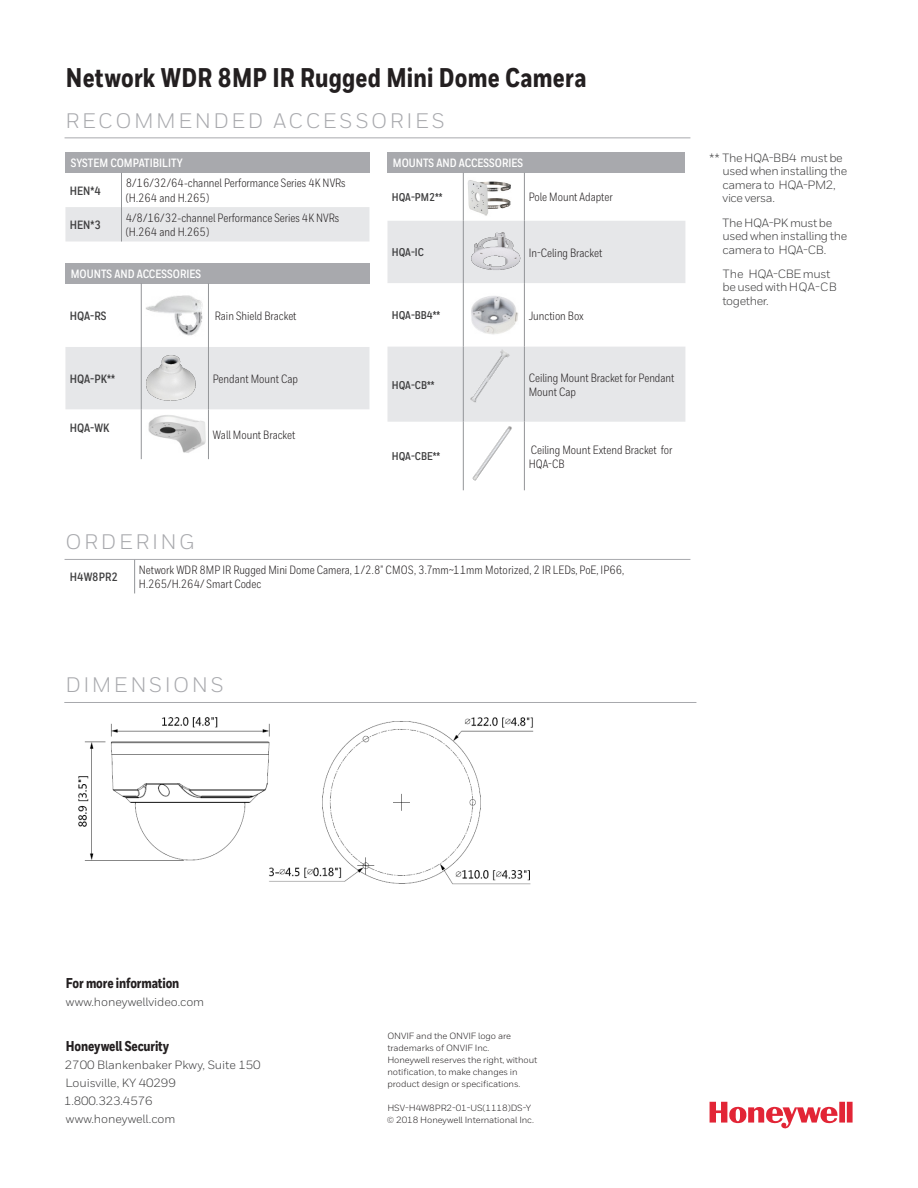
<style>
.page{position:relative;width:918px;height:1188px;background:#fff}
.page>*{position:absolute;margin:0;border:0;box-sizing:border-box;transform-origin:0 0}
.Datasheet__Specifica{font:800 27px "Honeywell Cond";letter-spacing:.01em;color:#231f20}
.Datasheet__Sidebar_H{font:21px "Honeywell Sans";letter-spacing:.12em;color:#a8a9ad}
.Cover__Address_Block{font:800 14.25px "Honeywell Cond";letter-spacing:-.01em;color:#231f20}
.Table__Body{font:12px/14.2px "Honeywell Cond";color:#231f20}
.Datasheet__Specifica-2{font:12px/13.5px "Honeywell Sans";letter-spacing:-.035em;color:#3e3e3f}
.Cover__Address_Block-2{font:12px "Honeywell Sans";letter-spacing:-.01em;color:#3e3e3f}
.Table__Header__All_C{font:700 12px "Honeywell Cond";color:#fff}
.Table__Body__Bold__A{font:700 12px "Honeywell Cond";color:#3e3e3f}
.Table__Body__Bold__A-2{font:700 11.25px "Honeywell Cond";color:#3e3e3f}
.Cover__Copyright{font:9px/12px "Honeywell Sans";letter-spacing:-.01em;color:#231f20}
</style>
<div class="page">
<svg style="left:710px;top:1102px;width:143px;height:27px"></svg>
<hr style="left:64px;top:702px;width:632px;height:1px;background:#a8a9ad">
<img style="left:78px;top:717px;width:456px;height:168px">
<hr style="left:134px;top:559px;width:1px;height:34px;background:#939598">
<hr style="left:65px;top:559px;width:625px;height:1px;background:#a8a9ad">
<div style="left:65px;top:153px;width:304px;height:20px;background:#a8a9ad"></div>
<div style="left:65px;top:207px;width:304px;height:35px;background:#e6e7e9"></div>
<hr style="left:121px;top:173px;width:1px;height:34px;background:#939598">
<hr style="left:121px;top:207px;width:1px;height:35px;background:#939598">
<div style="left:387px;top:153px;width:298px;height:20px;background:#a8a9ad"></div>
<svg style="left:387px;top:221px;width:298px;height:201px;fill:#e6e7e9"></svg>
<hr style="left:463px;top:173px;width:1px;height:48px;background:#939598">
<hr style="left:524px;top:173px;width:1px;height:48px;background:#939598">
<hr style="left:463px;top:221px;width:1px;height:62px;background:#939598">
<hr style="left:524px;top:221px;width:1px;height:62px;background:#939598">
<hr style="left:463px;top:283px;width:1px;height:64px;background:#939598">
<hr style="left:524px;top:283px;width:1px;height:64px;background:#939598">
<hr style="left:463px;top:347px;width:1px;height:75px;background:#939598">
<hr style="left:524px;top:347px;width:1px;height:75px;background:#939598">
<hr style="left:463px;top:422px;width:1px;height:68px;background:#939598">
<hr style="left:524px;top:422px;width:1px;height:68px;background:#939598">
<img style="left:468px;top:180px;width:43px;height:36px">
<img style="left:468px;top:226px;width:58px;height:52px">
<img style="left:471px;top:294px;width:47px;height:41px">
<hr style="left:65px;top:137px;width:625px;height:1px;background:#a8a9ad">
<div style="left:65px;top:263px;width:304px;height:20px;background:#a8a9ad"></div>
<div style="left:65px;top:347px;width:304px;height:62px;background:#e6e7e9"></div>
<hr style="left:141px;top:283px;width:1px;height:64px;background:#939598">
<hr style="left:208px;top:283px;width:1px;height:64px;background:#939598">
<hr style="left:141px;top:347px;width:1px;height:62px;background:#939598">
<hr style="left:208px;top:347px;width:1px;height:62px;background:#939598">
<hr style="left:141px;top:409px;width:1px;height:50px;background:#939598">
<hr style="left:208px;top:409px;width:1px;height:50px;background:#939598">
<img style="left:146px;top:295px;width:57px;height:41px">
<img style="left:146px;top:352px;width:50px;height:52px">
<img style="left:148px;top:415px;width:58px;height:38px">
<img style="left:472px;top:426px;width:40px;height:55px">
<img style="left:465px;top:346px;width:48px;height:62px">
<p class="Datasheet__Specifica" style="left:66px;top:61px;width:522px">Network WDR 8MP IR Rugged Mini Dome Camera</p>
<p class="Datasheet__Sidebar_H" style="left:66px;top:108px;width:380px">RECOMMENDED ACCESSORIES</p>
<p class="Table__Header__All_C" style="left:71px;top:156px;width:114px">SYSTEM COMPATIBILITY</p>
<p class="Table__Body__Bold__A" style="left:70px;top:183px;width:33px">HEN*4</p>
<p class="Table__Body" style="left:126px;top:176px;width:221px">8/16/32/64-channel Performance Series 4K NVRs (H.264 and H.265)</p>
<p class="Table__Body__Bold__A" style="left:70px;top:218px;width:33px">HEN*3</p>
<p class="Table__Body" style="left:126px;top:211px;width:215px">4/8/16/32-channel Performance Series 4K NVRs (H.264 and H.265)</p>
<p class="Table__Header__All_C" style="left:71px;top:266px;width:132px">MOUNTS AND ACCESSORIES</p>
<p class="Table__Body__Bold__A" style="left:70px;top:308px;width:38px">HQA-RS</p>
<p class="Table__Body" style="left:215px;top:309px;width:83px">Rain Shield Bracket</p>
<p class="Table__Body__Bold__A" style="left:70px;top:371px;width:47px">HQA-PK**</p>
<p class="Table__Body" style="left:213px;top:372px;width:87px">Pendant Mount Cap</p>
<p class="Table__Body__Bold__A" style="left:70px;top:420px;width:41px">HQA-WK</p>
<p class="Table__Body" style="left:213px;top:428px;width:84px">Wall Mount Bracket</p>
<p class="Datasheet__Sidebar_H" style="left:66px;top:529px;width:130px">ORDERING</p>
<p class="Table__Header__All_C" style="left:393px;top:156px;width:132px">MOUNTS AND ACCESSORIES</p>
<p class="Table__Body__Bold__A-2" style="left:392px;top:190px;width:52px">HQA-PM2**</p>
<p class="Table__Body" style="left:529px;top:190px;width:86px">Pole Mount Adapter</p>
<p class="Table__Body__Bold__A-2" style="left:392px;top:246px;width:34px">HQA-IC</p>
<p class="Table__Body" style="left:529px;top:245px;width:75px">In-Celing Bracket</p>
<p class="Table__Body__Bold__A-2" style="left:392px;top:309px;width:50px">HQA-BB4**</p>
<p class="Table__Body" style="left:529px;top:308px;width:57px">Junction Box</p>
<p class="Table__Body__Bold__A-2" style="left:392px;top:378px;width:44px">HQA-CB**</p>
<p class="Table__Body" style="left:529px;top:370px;width:147px">Ceiling Mount Bracket for Pendant<br>Mount Cap</p>
<p class="Table__Body__Bold__A-2" style="left:392px;top:450px;width:50px">HQA-CBE**</p>
<p class="Table__Body" style="left:529px;top:442px;width:145px">Ceiling Mount Extend Bracket for<br>HQA-CB</p>
<p class="Table__Body__Bold__A" style="left:70px;top:570px;width:49px">H4W8PR2</p>
<p class="Table__Body" style="left:139px;top:563px;width:487px">Network WDR 8MP IR Rugged Mini Dome Camera, 1/2.8" CMOS, 3.7mm~11mm Motorized, 2 IR LEDs, PoE, IP66,<br>H.265/H.264/ Smart Codec</p>
<p class="Datasheet__Specifica-2" style="left:722px;top:151px;width:126px;text-indent:-13px">** The HQA-BB4 must be used when installing the camera to HQA-PM2, vice versa.</p>
<p class="Datasheet__Specifica-2" style="left:722px;top:216px;width:126px">The HQA-PK must be used when installing the camera to HQA-CB.</p>
<p class="Datasheet__Specifica-2" style="left:722px;top:267px;width:116px">The HQA-CBE must be used with HQA-CB together.</p>
<p class="Datasheet__Sidebar_H" style="left:65px;top:672px;width:160px">DIMENSIONS</p>
<p class="Cover__Address_Block" style="left:66px;top:974px;width:115px">For more information</p>
<p class="Cover__Address_Block-2" style="left:66px;top:994px;width:140px">www.honeywellvideo.com</p>
<p class="Cover__Address_Block" style="left:66px;top:1037px;width:105px">Honeywell Security</p>
<p class="Cover__Address_Block-2" style="left:65px;top:1057px;width:197px">2700 Blankenbaker Pkwy, Suite 150</p>
<p class="Cover__Address_Block-2" style="left:65px;top:1075px;width:112px">Louisville, KY 40299</p>
<p class="Cover__Address_Block-2" style="left:64px;top:1093px;width:90px">1.800.323.4576</p>
<p class="Cover__Address_Block-2" style="left:66px;top:1111px;width:111px">www.honeywell.com</p>
<p class="Cover__Copyright" style="left:387px;top:1029px;width:125px">ONVIF and the ONVIF logo are trademarks of ONVIF Inc.</p>
<p class="Cover__Copyright" style="left:387px;top:1053px;width:151px">Honeywell reserves the right, without notification, to make changes in product design or specifications.</p>
<p class="Cover__Copyright" style="left:387px;top:1101px;width:145px">HSV-H4W8PR2-01-US(1118)DS-Y</p>
<p class="Cover__Copyright" style="left:387px;top:1113px;width:149px">© 2018 Honeywell International Inc.</p>
</div>
